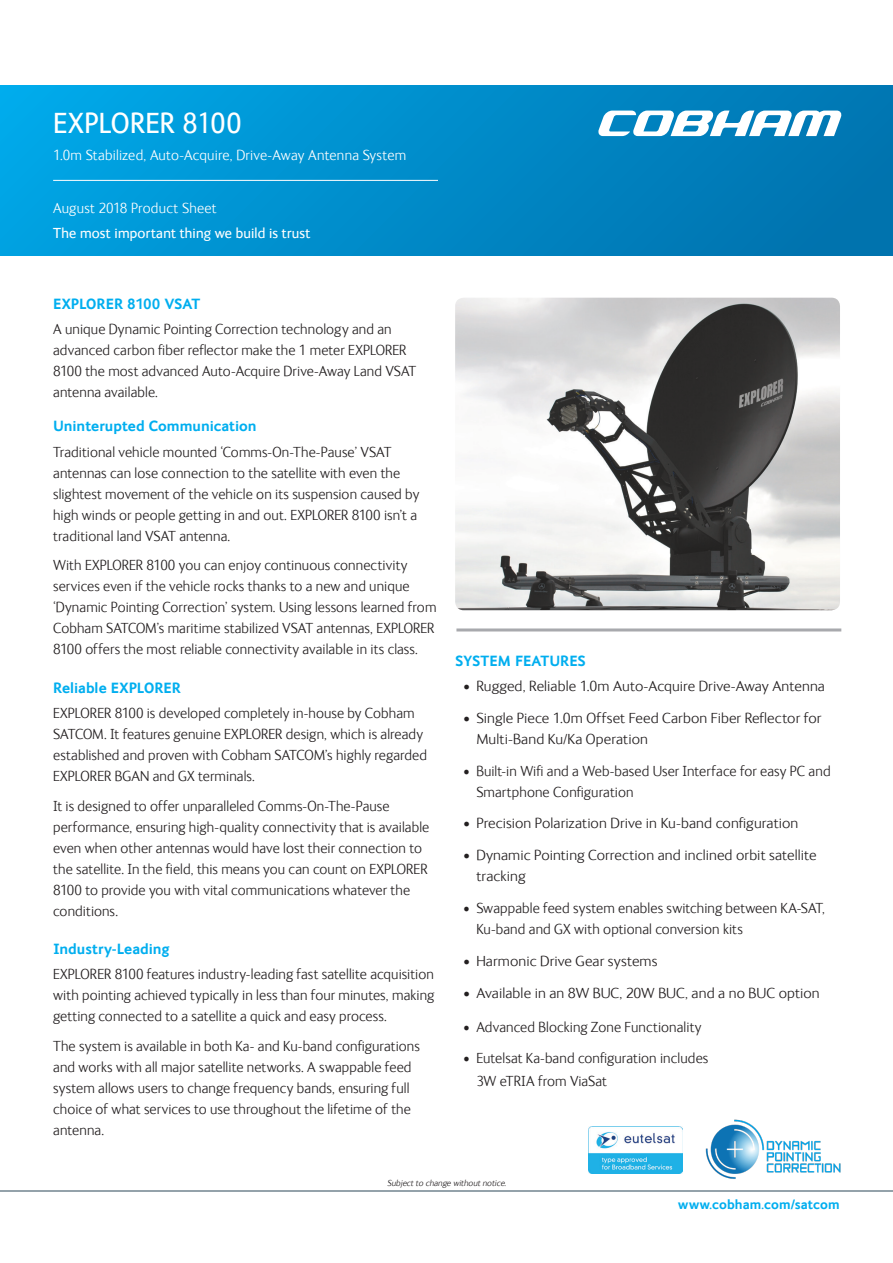
<style>
.page{position:relative;width:893px;height:1263px;background:#fff}
.page>*{position:absolute;margin:0;border:0;box-sizing:border-box;transform-origin:0 0}
.t1{font:30px "FS Ingrid";letter-spacing:.005em;color:#fff}
.t2{font:300 15px/21px "FS Ingrid";letter-spacing:.005em;color:#231f20}
.t3{font:300 15px/21px "FS Ingrid";letter-spacing:.005em;color:#231f20;scale:1.05 1}
.t4{font:700 15px "FS Ingrid";color:#00aeef}
.t5{font:300 15px "FS Ingrid";letter-spacing:.015em;color:#fff}
.t6{font:15px "FS Ingrid";letter-spacing:.015em;color:#fff}
.t7{font:700 13.5px "FS Ingrid";letter-spacing:.005em;color:#00aeef}
.t8{font:italic 300 9px "FS Ingrid";color:#231f20}
</style>
<div class="page">
<img style="left:455px;top:298px;width:385px;height:312px">
<div style="left:0;top:85px;width:893px;height:170px;background:linear-gradient(to right,#00a6e6,#0071ad)"></div>
<hr style="left:53px;top:180px;width:385px;height:1px;background:#fff">
<svg style="left:597px;top:111px;width:245px;height:25px"></svg>
<hr style="left:0;top:1191px;width:893px;height:1px;background:#94a2aa">
<hr style="left:456px;top:628px;width:385px;height:3px;background:#a8a9ad">
<img style="left:589px;top:1127px;width:94px;height:47px">
<img style="left:705px;top:1119px;width:136px;height:60px">
<h1 class="t1" style="left:53px;top:103px;width:190px">EXPLORER 8100</h1>
<p class="t5" style="left:53px;top:145px;width:355px">1.0m Stabilized, Auto-Acquire, Drive-Away Antenna System</p>
<p class="t5" style="left:53px;top:198px;width:165px">August 2018 Product Sheet</p>
<p class="t6" style="left:53px;top:223px;width:259px">The most important thing we build is trust</p>
<p class="t4" style="left:53px;top:294px;width:149px">EXPLORER 8100 VSAT</p>
<p class="t2" style="left:53px;top:318px;width:365px">A unique Dynamic Pointing Correction technology and an advanced carbon fiber reflector make the 1 meter EXPLORER 8100 the most advanced Auto-Acquire Drive-Away Land VSAT antenna available.</p>
<p class="t4" style="left:53px;top:416px;width:205px">Uninterupted Communication</p>
<p class="t2" style="left:53px;top:441px;width:368px">Traditional vehicle mounted ‘Comms-On-The-Pause’ VSAT antennas can lose connection to the satellite with even the slightest movement of the vehicle on its suspension caused by high winds or people getting in and out. EXPLORER 8100 isn’t a traditional land VSAT antenna.</p>
<p class="t2" style="left:53px;top:554px;width:385px">With EXPLORER 8100 you can enjoy continuous connectivity services even if the vehicle rocks thanks to a new and unique ‘Dynamic Pointing Correction’ system. Using lessons learned from Cobham SATCOM’s maritime stabilized VSAT antennas, EXPLORER 8100 offers the most reliable connectivity available in its class.</p>
<p class="t4" style="left:53px;top:678px;width:129px">Reliable EXPLORER</p>
<p class="t2" style="left:53px;top:702px;width:375px">EXPLORER 8100 is developed completely in-house by Cobham SATCOM. It features genuine EXPLORER design, which is already established and proven with Cobham SATCOM’s highly regarded EXPLORER BGAN and GX terminals.</p>
<p class="t2" style="left:53px;top:794px;width:378px">It is designed to offer unparalleled Comms-On-The-Pause performance, ensuring high-quality connectivity that is available even when other antennas would have lost their connection to the satellite. In the field, this means you can count on EXPLORER 8100 to provide you with vital communications whatever the conditions.</p>
<p class="t4" style="left:53px;top:939px;width:118px">Industry-Leading</p>
<p class="t2" style="left:53px;top:963px;width:383px;text-align:justify">EXPLORER 8100 features industry-leading fast satellite acquisition with pointing achieved typically in less than four minutes, making getting connected to a satellite a quick and easy process.</p>
<p class="t2" style="left:53px;top:1035px;width:368px">The system is available in both Ka- and Ku-band configurations and works with all major satellite networks. A swappable feed system allows users to change frequency bands, ensuring full choice of what services to use throughout the lifetime of the antenna.</p>
<p class="t4" style="left:455px;top:650px;width:132px">SYSTEM FEATURES</p>
<p class="t3" style="left:464px;top:675px;width:346px">• Rugged, Reliable 1.0m Auto-Acquire Drive-Away Antenna</p>
<p class="t3" style="left:476px;top:706px;width:330px;text-indent:-13px">• Single Piece 1.0m Offset Feed Carbon Fiber Reflector for<br>Multi-Band Ku/Ka Operation</p>
<p class="t2" style="left:476px;top:759px;width:356px;text-indent:-13px">• Built-in Wifi and a Web-based User Interface for easy PC and<br>Smartphone Configuration</p>
<p class="t3" style="left:464px;top:812px;width:320px">• Precision Polarization Drive in Ku-band configuration</p>
<p class="t3" style="left:476px;top:844px;width:325px;text-indent:-13px">• Dynamic Pointing Correction and inclined orbit satellite tracking</p>
<p class="t2" style="left:476px;top:897px;width:350px;text-indent:-13px">• Swappable feed system enables switching between KA-SAT,<br>Ku-band and GX with optional conversion kits</p>
<p class="t3" style="left:464px;top:950px;width:186px">• Harmonic Drive Gear systems</p>
<p class="t3" style="left:464px;top:982px;width:341px">• Available in an 8W BUC, 20W BUC, and a no BUC option</p>
<p class="t2" style="left:464px;top:1015px;width:239px">• Advanced Blocking Zone Functionality</p>
<p class="t2" style="left:476px;top:1046px;width:233px;line-height:22.5px;text-indent:-13px">• Eutelsat Ka-band configuration includes<br>3W eTRIA from ViaSat</p>
<p class="t8" style="left:387px;top:1177px;width:122px">Subjectto change withoutnotice.</p>
<p class="t7" style="left:678px;top:1196px;width:163px">www.cobham.com/satcom</p>
</div>
